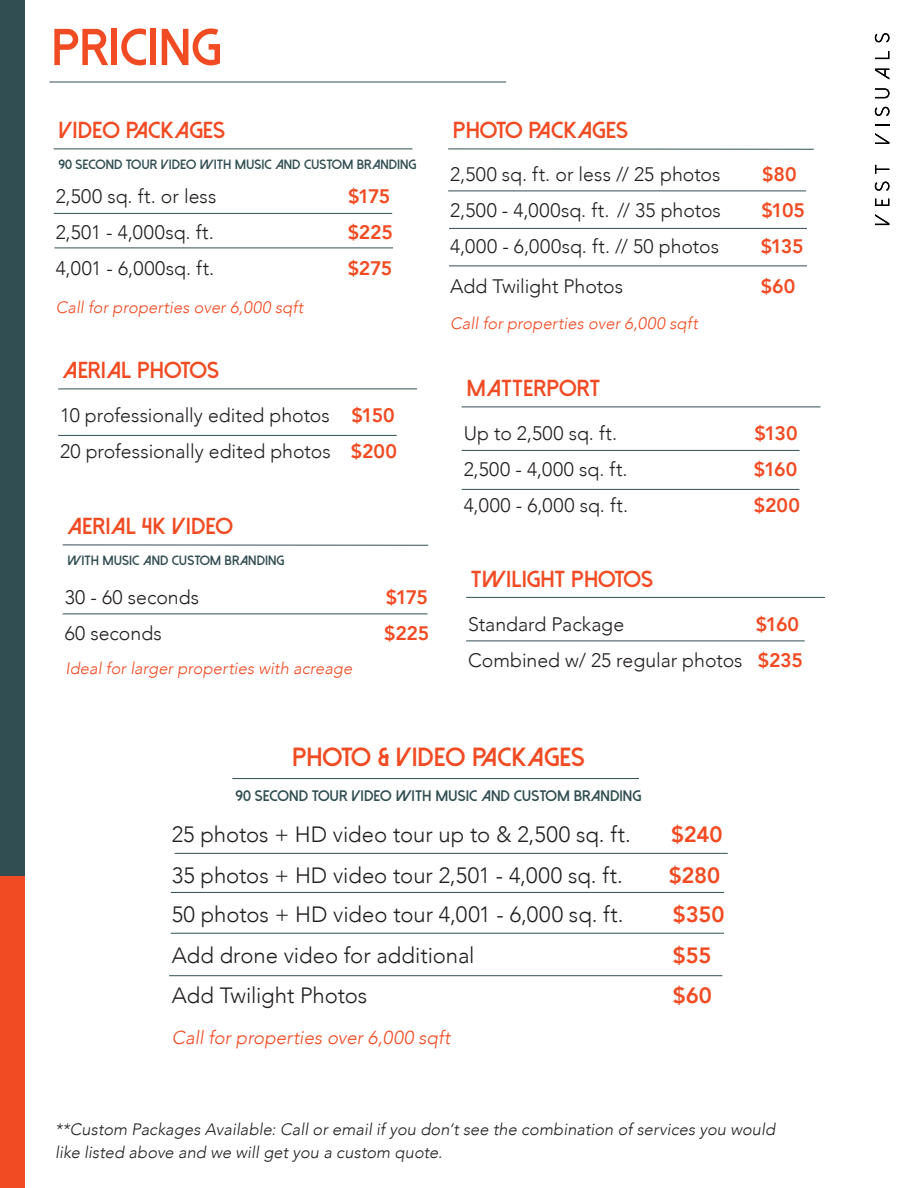
<style>
.page{position:relative;width:918px;height:1188px;background:#fff}
.page>*{position:absolute;margin:0;border:0;box-sizing:border-box;transform-origin:0 0}
.t1{font:800 51.9px "Dolce Vita";color:#f04b23}
.t2{font:800 26.4px "Dolce Vita";color:#f04b23}
.t3{font:800 23.25px "Dolce Vita";color:#f04b23}
.t4{font:300 22.05px "Avenir";color:#231f20}
.t5{font:800 22.05px "Avenir";letter-spacing:-.01em;color:#f04b23}
.t6{font:300 19.5px/36px "Avenir";color:#231f20}
.t7{font:300 19.5px "Avenir";letter-spacing:.04em;color:#231f20}
.t8{font:800 19.5px "Avenir";letter-spacing:-.015em;color:#f04b23}
.t9{font:300 19.5px "Avenir";letter-spacing:.025em;color:#231f20}
.t10{font:italic 300 18.75px "Avenir";color:#f04b23}
.t11{font:italic 300 16.5px/22.5px "Avenir";color:#231f20}
.t12{font:italic 300 16.5px "Avenir";letter-spacing:.005em;color:#f04b23}
.t13{font:800 15.3px "Dolce Vita";color:#314e52}
.t14{font:800 13.5px "Dolce Vita";color:#314e52}
.s1{font-weight:800;color:#f04b23}
</style>
<div class="page">
<div style="left:0;top:0;width:25px;height:1012px;background:#314e52"></div>
<div style="left:0;top:877px;width:25px;height:311px;background:#f04b23"></div>
<hr style="left:49px;top:82px;width:457px;height:1px;background:#314e52">
<hr style="left:54px;top:149px;width:359px;height:1px;background:#314e52">
<hr style="left:54px;top:213px;width:338px;height:1px;background:#314e52">
<hr style="left:54px;top:248px;width:339px;height:1px;background:#314e52">
<hr style="left:448px;top:149px;width:366px;height:1px;background:#314e52">
<hr style="left:448px;top:191px;width:358px;height:1px;background:#314e52">
<hr style="left:449px;top:228px;width:358px;height:1px;background:#314e52">
<hr style="left:58px;top:389px;width:359px;height:1px;background:#314e52">
<hr style="left:58px;top:435px;width:339px;height:1px;background:#314e52">
<hr style="left:63px;top:545px;width:365px;height:1px;background:#314e52">
<hr style="left:63px;top:614px;width:365px;height:1px;background:#314e52">
<hr style="left:466px;top:597px;width:359px;height:1px;background:#314e52">
<hr style="left:466px;top:641px;width:339px;height:1px;background:#314e52">
<hr style="left:462px;top:407px;width:359px;height:1px;background:#314e52">
<hr style="left:462px;top:450px;width:338px;height:1px;background:#314e52">
<hr style="left:462px;top:489px;width:338px;height:1px;background:#314e52">
<svg style="left:875px;top:214px;width:14px;height:11px"></svg>
<svg style="left:875px;top:199px;width:14px;height:7px"></svg>
<svg style="left:875px;top:182px;width:14px;height:9px"></svg>
<svg style="left:875px;top:165px;width:14px;height:9px"></svg>
<svg style="left:875px;top:133px;width:14px;height:11px"></svg>
<svg style="left:875px;top:124px;width:14px;height:1px"></svg>
<svg style="left:875px;top:107px;width:14px;height:9px"></svg>
<svg style="left:875px;top:88px;width:15px;height:10px"></svg>
<svg style="left:875px;top:69px;width:14px;height:10px"></svg>
<svg style="left:875px;top:51px;width:14px;height:8px"></svg>
<svg style="left:875px;top:33px;width:14px;height:9px"></svg>
<hr style="left:449px;top:266px;width:358px;height:1px;background:#314e52">
<hr style="left:232px;top:778px;width:407px;height:1px;background:#314e52">
<hr style="left:175px;top:853px;width:553px;height:1px;background:#314e52">
<hr style="left:171px;top:892px;width:553px;height:1px;background:#314e52">
<hr style="left:171px;top:933px;width:553px;height:1px;background:#314e52">
<hr style="left:169px;top:975px;width:553px;height:1px;background:#314e52">
<h1 class="t1" style="left:51px;top:21px;width:171px">PRICING</h1>
<p class="t3" style="left:58px;top:118px;width:168px">VIDEO PACKAGES</p>
<p class="t14" style="left:58px;top:158px;width:359px">90 SECOND TOUR VIDEO WITH MUSIC AND CUSTOM BRANDING</p>
<p class="t6" style="left:56px;top:179px;width:162px">2,500 sq. ft. or less</p>
<p class="t8" style="left:348px;top:181px;width:44px">$175</p>
<p class="t9" style="left:56px;top:221px;width:160px">2,501 - 4,000sq. ft.</p>
<p class="t8" style="left:348px;top:217px;width:47px">$225</p>
<p class="t7" style="left:56px;top:257px;width:160px">4,001 - 6,000sq. ft.</p>
<p class="t8" style="left:348px;top:253px;width:46px">$275</p>
<p class="t12" style="left:56px;top:297px;width:249px">Call for properties over 6,000 sqft</p>
<p class="t3" style="left:63px;top:358px;width:158px">AERIAL PHOTOS</p>
<p class="t6" style="left:60px;top:398px;width:338px">10 professionally edited photos <span class="s1">$150<br></span>20 professionally edited photos <span class="s1">$200</span></p>
<p class="t3" style="left:67px;top:514px;width:167px">AERIAL 4K VIDEO</p>
<p class="t14" style="left:67px;top:554px;width:218px">WITH MUSIC AND CUSTOM BRANDING</p>
<p class="t6" style="left:65px;top:579px;width:136px">30 - 60 seconds</p>
<p class="t8" style="left:386px;top:582px;width:44px">$175</p>
<p class="t12" style="left:65px;top:659px;width:288px">Ideal for larger properties with acreage</p>
<p class="t3" style="left:453px;top:118px;width:177px">PHOTO PACKAGES</p>
<p class="t6" style="left:450px;top:156px;width:272px">2,500 sq. ft. or less // 25 photos</p>
<p class="t8" style="left:762px;top:159px;width:36px">$80</p>
<p class="t6" style="left:450px;top:192px;width:272px">2,500 - 4,000sq. ft. // 35 photos</p>
<p class="t8" style="left:762px;top:195px;width:45px">$105</p>
<p class="t6" style="left:450px;top:228px;width:270px">4,000 - 6,000sq. ft. // 50 photos</p>
<p class="t8" style="left:761px;top:231px;width:45px">$135</p>
<p class="t6" style="left:450px;top:269px;width:174px">Add Twilight Photos</p>
<p class="t8" style="left:761px;top:271px;width:36px">$60</p>
<p class="t12" style="left:450px;top:314px;width:249px">Call for properties over 6,000 sqft</p>
<p class="t3" style="left:466px;top:376px;width:136px">MATTERPORT</p>
<p class="t6" style="left:464px;top:416px;width:155px">Up to 2,500 sq. ft.</p>
<p class="t8" style="left:754px;top:418px;width:45px">$130</p>
<p class="t7" style="left:464px;top:458px;width:165px">2,500 - 4,000 sq. ft.</p>
<p class="t8" style="left:754px;top:454px;width:45px">$160</p>
<p class="t7" style="left:464px;top:494px;width:166px">4,000 - 6,000 sq. ft.</p>
<p class="t8" style="left:754px;top:490px;width:48px">$200</p>
<p class="t3" style="left:471px;top:567px;width:184px">TWILIGHT PHOTOS</p>
<p class="t6" style="left:468px;top:606px;width:158px">Standard Package</p>
<p class="t6" style="left:468px;top:606px;width:336px;text-align:right"><span class="s1">$160<br></span>Combined w/ 25 regular photos <span class="s1">$235</span></p>
<h2 class="t2" style="left:292px;top:744px;width:294px">PHOTO &amp; VIDEO PACKAGES</h2>
<p class="t13" style="left:236px;top:788px;width:407px">90 SECOND TOUR VIDEO WITH MUSIC AND CUSTOM BRANDING</p>
<p class="t4" style="left:172px;top:821px;width:461px">25 photos + HD video tour up to &amp; 2,500 sq. ft.</p>
<p class="t5" style="left:671px;top:817px;width:53px">$240</p>
<p class="t4" style="left:172px;top:862px;width:453px">35 photos + HD video tour 2,501 - 4,000 sq. ft.</p>
<p class="t5" style="left:669px;top:858px;width:53px">$280</p>
<p class="t4" style="left:172px;top:901px;width:453px">50 photos + HD video tour 4,001 - 6,000 sq. ft.</p>
<p class="t5" style="left:673px;top:897px;width:53px">$350</p>
<p class="t4" style="left:172px;top:942px;width:304px">Add drone video for additional</p>
<p class="t5" style="left:673px;top:938px;width:40px">$55</p>
<p class="t4" style="left:172px;top:983px;width:197px">Add Twilight Photos</p>
<p class="t5" style="left:673px;top:979px;width:41px">$60</p>
<p class="t10" style="left:172px;top:1027px;width:280px">Call for properties over 6,000 sqft</p>
<p class="t11" style="left:55px;top:1118px;width:722px">**Custom Packages Available: Call or email if you don’t see the combination of services you would like listed above and we will get you a custom quote.</p>
</div>
